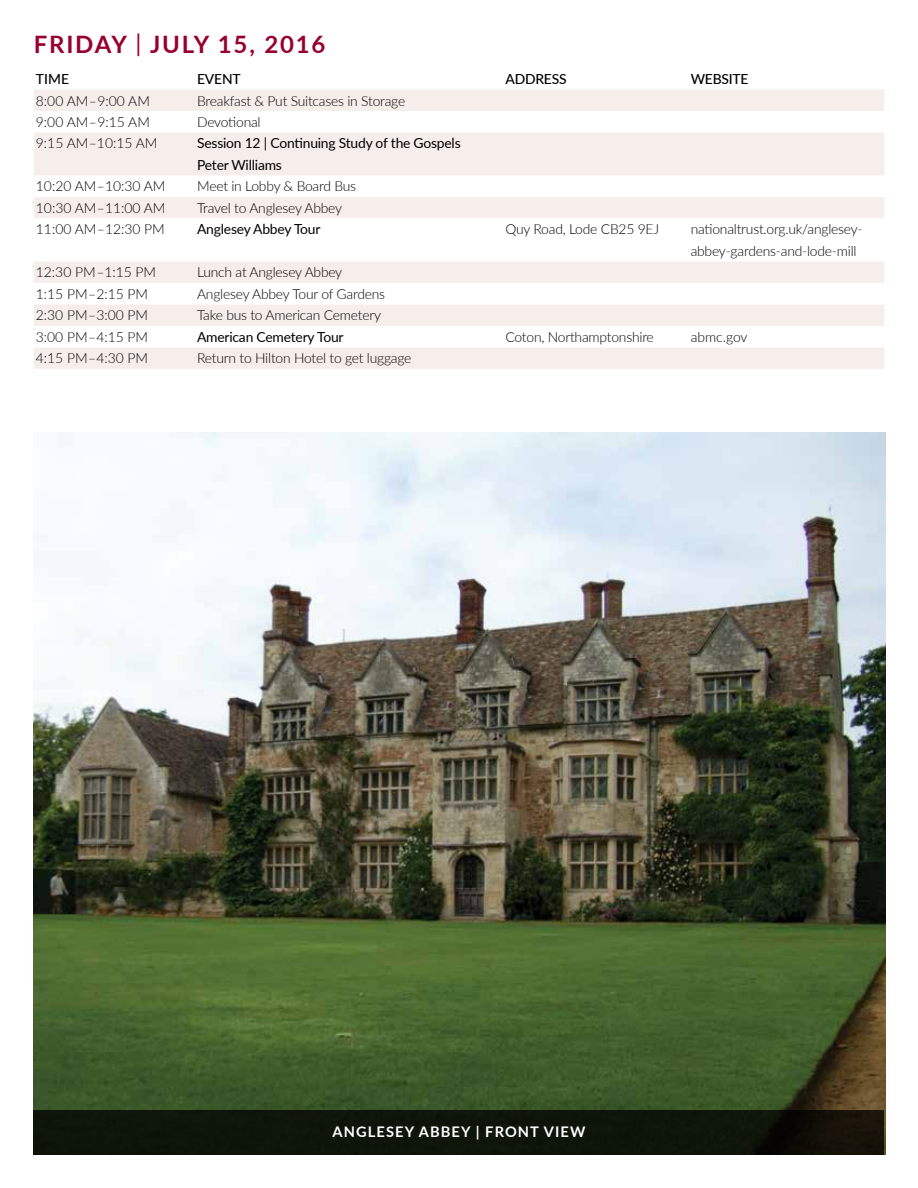
<style>
.page{position:relative;width:918px;height:1188px;background:#fff}
.page>*{position:absolute;margin:0;border:0;box-sizing:border-box;transform-origin:0 0}
.t1{font:700 24px "Lato";letter-spacing:.075em;color:#98002e}
.t2{font:700 14.7px "Lato";letter-spacing:.075em;color:#fff}
.t3{font:300 13.8px/21.5px "Lato";letter-spacing:-.015em;color:#000}
.t4{font:13.8px/21.5px "Lato";letter-spacing:-.015em;color:#000}
.t5{font:500 13.8px "Lato";letter-spacing:-.015em;color:#000}
.s1{font-weight:400}
</style>
<div class="page">
<svg style="left:34px;top:89px;width:850px;height:280px;fill:#f6eeea"></svg>
<svg style="left:34px;top:218px;width:850px;height:129px"></svg>
<img style="left:34px;top:432px;width:852px;height:722px">
<div style="left:34px;top:1110px;width:850px;height:44px;background:#0e1409"></div>
<h1 class="t1" style="left:34px;top:27px;width:293px">FRIDAY <span class="s1">|</span> JULY 15, 2016</h1>
<p class="t5" style="left:36px;top:69px;width:35px">TIME</p>
<p class="t5" style="left:197px;top:69px;width:45px">EVENT</p>
<p class="t5" style="left:506px;top:69px;width:63px">ADDRESS</p>
<p class="t5" style="left:691px;top:69px;width:59px">WEBSITE</p>
<p class="t3" style="left:36px;top:89px;width:116px">8:00 AM–9:00 AM</p>
<p class="t3" style="left:197px;top:89px;width:210px">Breakfast &amp; Put Suitcases in Storage</p>
<p class="t3" style="left:36px;top:111px;width:116px">9:00 AM–9:15 AM</p>
<p class="t3" style="left:197px;top:111px;width:65px">Devotional</p>
<p class="t3" style="left:36px;top:132px;width:123px">9:15 AM–10:15 AM</p>
<p class="t4" style="left:197px;top:132px;width:265px">Session 12 | Continuing Study of the Gospels<br>Peter Williams</p>
<p class="t3" style="left:36px;top:175px;width:131px">10:20 AM–10:30 AM</p>
<p class="t3" style="left:197px;top:175px;width:161px">Meet in Lobby &amp; Board Bus</p>
<p class="t3" style="left:36px;top:197px;width:131px">10:30 AM–11:00 AM</p>
<p class="t3" style="left:197px;top:197px;width:146px">Travel to Anglesey Abbey</p>
<p class="t3" style="left:36px;top:218px;width:131px">11:00 AM–12:30 PM</p>
<p class="t4" style="left:197px;top:218px;width:125px">Anglesey Abbey Tour</p>
<p class="t3" style="left:505px;top:218px;width:155px">Quy Road, Lode CB25 9EJ</p>
<p class="t3" style="left:691px;top:218px;width:174px">nationaltrust.org.uk/anglesey&shy;abbey-gardens-and-lode-mill</p>
<p class="t3" style="left:36px;top:261px;width:122px">12:30 PM–1:15 PM</p>
<p class="t3" style="left:197px;top:261px;width:147px">Lunch at Anglesey Abbey</p>
<p class="t3" style="left:36px;top:283px;width:114px">1:15 PM–2:15 PM</p>
<p class="t3" style="left:197px;top:283px;width:189px">Anglesey Abbey Tour of Gardens</p>
<p class="t3" style="left:36px;top:304px;width:114px">2:30 PM–3:00 PM</p>
<p class="t3" style="left:197px;top:304px;width:185px">Take bus to American Cemetery</p>
<p class="t3" style="left:36px;top:326px;width:114px">3:00 PM–4:15 PM</p>
<p class="t4" style="left:197px;top:326px;width:148px">American Cemetery Tour</p>
<p class="t3" style="left:505px;top:326px;width:150px">Coton, Northamptonshire</p>
<p class="t3" style="left:691px;top:326px;width:58px">abmc.gov</p>
<p class="t3" style="left:36px;top:347px;width:114px">4:15 PM–4:30 PM</p>
<p class="t3" style="left:197px;top:347px;width:216px">Return to Hilton Hotel to get luggage</p>
<p class="t2" style="left:333px;top:1120px;width:254px">ANGLESEY ABBEY | FRONT VIEW</p>
</div>
